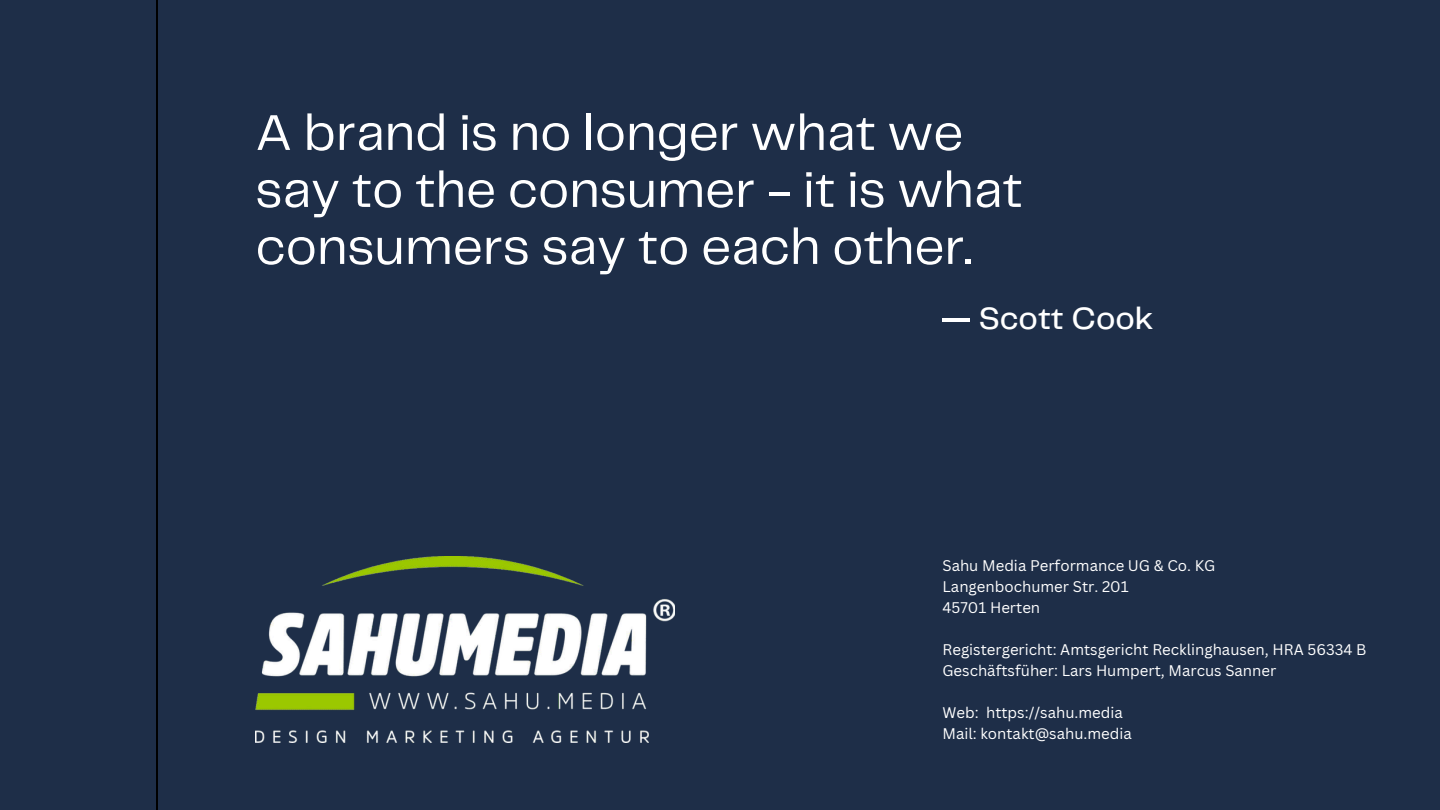
<style>
.page{position:relative;width:1440px;height:810px;background:#1e2e48}
.page>*{position:absolute;margin:0;border:0;box-sizing:border-box;transform-origin:0 0}
.t1{font:52.2px/57px "Telegraf";color:#fff}
.t2{font:500 32px "Telegraf";color:#fff}
.t3{font:15px/21px "Canva Sans";color:#fff}
</style>
<div class="page">
<hr style="left:942px;top:319px;width:28px;height:2px;background:#fff">
<hr style="left:157px;top:0;width:1px;height:810px;background:#000">
<img style="left:256px;top:557px;width:419px;height:186px">
<h1 class="t1" style="left:256px;top:102px;width:769px">A brand is no longer what we say to the consumer - it is what consumers say to each other.</h1>
<h2 class="t2" style="left:979px;top:297px;width:176px">Scott Cook</h2>
<p class="t3" style="left:942px;top:555px;width:274px">Sahu Media Performance UG &amp; Co. KG<br>Langenbochumer Str. 201<br>45701 Herten</p>
<p class="t3" style="left:942px;top:639px;width:426px">Registergericht: Amtsgericht Recklinghausen, HRA 56334 B<br>Geschäftsfüher: Lars Humpert, Marcus Sanner</p>
<p class="t3" style="left:942px;top:702px;width:191px">Web: https://sahu.media<br>Mail: kontakt@sahu.media</p>
</div>
